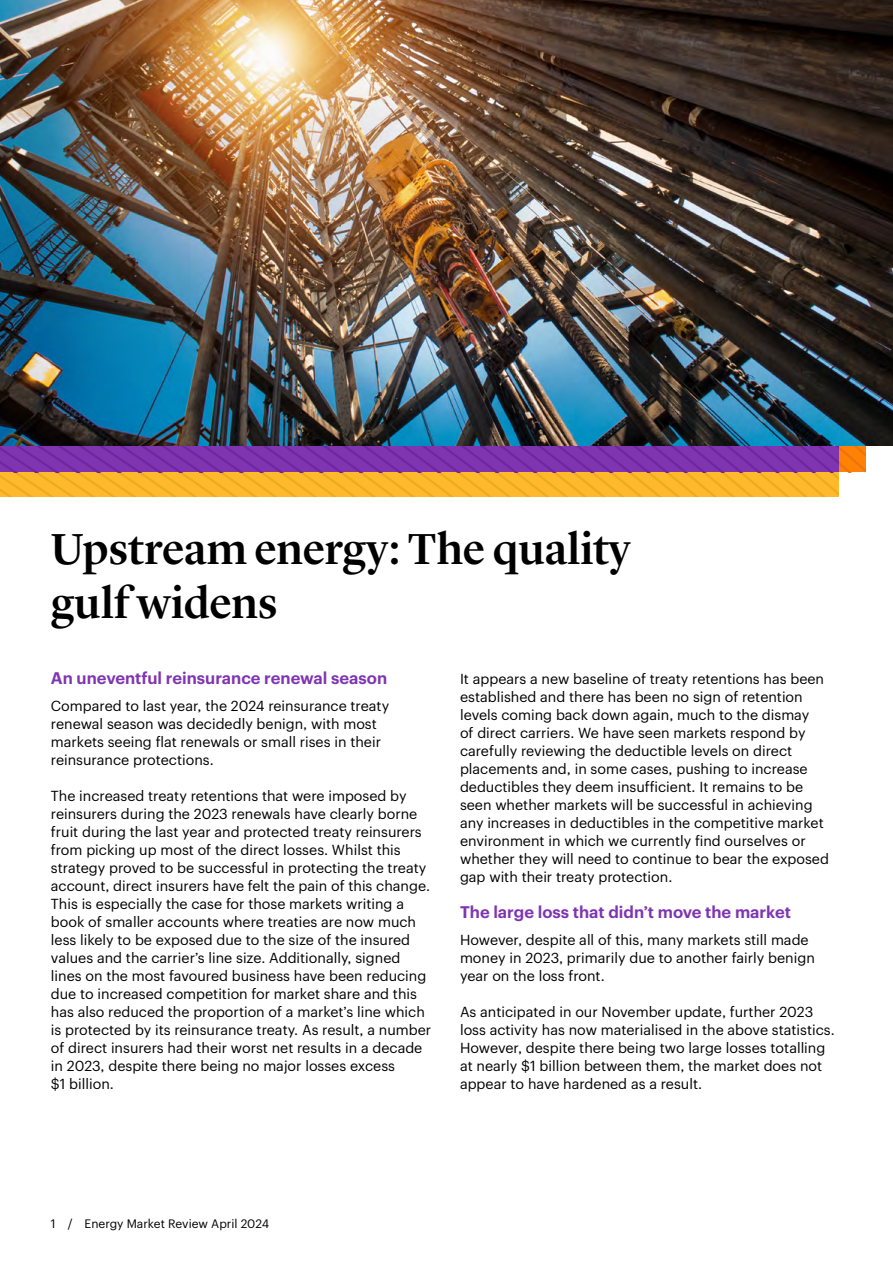
<style>
.page{position:relative;width:893px;height:1263px;background:#fff}
.page>*{position:absolute;margin:0;border:0;box-sizing:border-box;transform-origin:0 0}
.Title_Headline_30_36{font:500 45px/54px "Lyon Display";letter-spacing:-.005em;color:#000}
.Body_subhead_L1_11_12{font:600 16.5px "Graphik";color:#7f35b2}
.Body_9_5_12{font:14.25px/18px "Graphik";color:#000}
.t1{font:12px "Graphik";color:#000}
</style>
<div class="page">
<svg style="left:0;top:445px;width:866px;height:52px"></svg>
<img style="left:0;top:0;width:893px;height:445px">
<h1 class="Title_Headline_30_36" style="left:51px;top:518px;width:581px">Upstream energy: The quality gulf widens</h1>
<h3 class="Body_subhead_L1_11_12" style="left:51px;top:665px;width:338px">An uneventful reinsurance renewal season</h3>
<p class="Body_9_5_12" style="left:51px;top:696px;width:340px">Compared to last year, the 2024 reinsurance treaty renewal season was decidedly benign, with most markets seeing flat renewals or small rises in their reinsurance protections.</p>
<p class="Body_9_5_12" style="left:51px;top:786px;width:382px">The increased treaty retentions that were imposed by reinsurers during the 2023 renewals have clearly borne fruit during the last year and protected treaty reinsurers from picking up most of the direct losses. Whilst this strategy proved to be successful in protecting the treaty account, direct insurers have felt the pain of this change.<br>This is especially the case for those markets writing a book of smaller accounts where treaties are now much less likely to be exposed due to the size of the insured values and the carrier’s line size. Additionally, signed lines on the most favoured business have been reducing due to increased competition for market share and this has also reduced the proportion of a market’s line which is protected by its reinsurance treaty. As result, a number of direct insurers had their worst net results in a decade in 2023, despite there being no major losses excess<br>$1 billion.</p>
<p class="Body_9_5_12" style="left:460px;top:669px;width:370px">It appears a new baseline of treaty retentions has been established and there has been no sign of retention levels coming back down again, much to the dismay<br>of direct carriers. We have seen markets respond by carefully reviewing the deductible levels on direct placements and, in some cases, pushing to increase deductibles they deem insufficient. It remains to be seen whether markets will be successful in achieving any increases in deductibles in the competitive market environment in which we currently find ourselves or whether they will need to continue to bear the exposed gap with their treaty protection.</p>
<h3 class="Body_subhead_L1_11_12" style="left:460px;top:899px;width:332px">The large loss that didn’t move the market</h3>
<p class="Body_9_5_12" style="left:460px;top:930px;width:356px">However, despite all of this, many markets still made money in 2023, primarily due to another fairly benign year on the loss front.</p>
<p class="Body_9_5_12" style="left:460px;top:1002px;width:376px">As anticipated in our November update, further 2023 loss activity has now materialised in the above statistics.<br>However, despite there being two large losses totalling at nearly $1 billion between them, the market does not appear to have hardened as a result.</p>
<p class="t1" style="left:51px;top:1215px;width:220px">1 / Energy Market Review April 2024</p>
</div>
